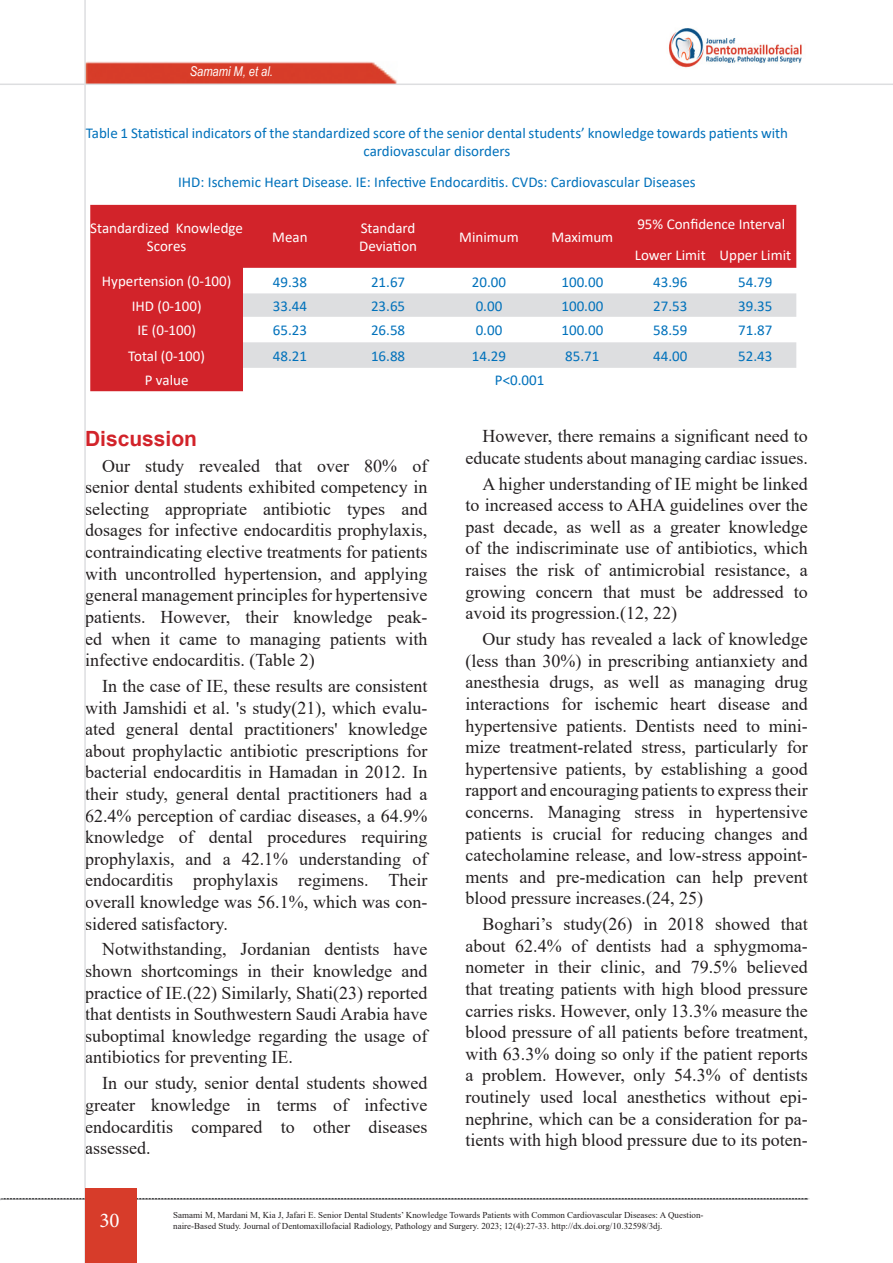
<style>
.page{position:relative;width:893px;height:1263px;background:#fff}
.page>*{position:absolute;margin:0;border:0;box-sizing:border-box;transform-origin:0 0}
.عنوان_اول{font:700 21px "Arial";color:#d2232a}
.t1{font:21px "Minion Pro";color:#fff}
.متن_اصلی{font:18px/21.6px "Times New Roman";color:#231f20;text-align:justify}
.عنوان_شکل_و_جدول{font:15px/18px "Calibri";color:#0071bb;text-align:center}
.عنوان_شکل_و_جدول-2{font:15px/18px "Calibri";color:#fff;text-align:center}
.t2{font:italic 13.5px "Arial Narrow";color:#fff}
.t3{font:9px "Times New Roman";color:#231f20}
</style>
<div class="page">
<img style="left:86px;top:61px;width:311px;height:22px">
<img style="left:668px;top:28px;width:134px;height:40px">
<hr style="left:0;top:84px;width:893px;height:1px;background:#dddee0">
<hr style="left:84px;top:0;width:2px;height:1263px;background:#dddee0">
<svg style="left:0;top:1198px;width:809px;height:2px"></svg>
<div style="left:86px;top:1188px;width:51px;height:75px;background:#d73c2a"></div>
<div style="left:90px;top:205px;width:706px;height:186px;background:#d2232a"></div>
<svg style="left:243px;top:268px;width:553px;height:123px"></svg>
<svg style="left:243px;top:293px;width:553px;height:75px"></svg>
<p class="t2" style="left:190px;top:62px;width:85px">Samami M, et al.</p>
<p class="عنوان_شکل_و_جدول" style="left:86px;top:124px;width:704px">Table 1 Statistical indicators of the standardized score of the senior dental students’ knowledge towards patients with cardiovascular disorders</p>
<p class="عنوان_شکل_و_جدول" style="left:178px;top:172px;width:519px">IHD: Ischemic Heart Disease. IE: Infective Endocarditis. CVDs: Cardiovascular Diseases</p>
<p class="عنوان_شکل_و_جدول-2" style="left:90px;top:219px;width:154px">Standardized Knowledge<br>Scores</p>
<p class="عنوان_شکل_و_جدول-2" style="left:272px;top:228px;width:37px">Mean</p>
<p class="عنوان_شکل_و_جدول-2" style="left:359px;top:219px;width:60px;text-align:left">Standard<br>Deviation</p>
<p class="عنوان_شکل_و_جدول-2" style="left:459px;top:228px;width:61px">Minimum</p>
<p class="عنوان_شکل_و_جدول-2" style="left:552px;top:228px;width:63px">Maximum</p>
<p class="عنوان_شکل_و_جدول-2" style="left:637px;top:214px;width:149px">95% Confidence Interval</p>
<p class="عنوان_شکل_و_جدول-2" style="left:635px;top:246px;width:73px">Lower Limit</p>
<p class="عنوان_شکل_و_جدول-2" style="left:719px;top:246px;width:73px">Upper Limit</p>
<p class="عنوان_شکل_و_جدول-2" style="left:102px;top:272px;width:131px">Hypertension (0-100)</p>
<p class="عنوان_شکل_و_جدول" style="left:273px;top:272px;width:36px">49.38</p>
<p class="عنوان_شکل_و_جدول" style="left:371px;top:272px;width:36px">21.67</p>
<p class="عنوان_شکل_و_جدول" style="left:472px;top:272px;width:36px">20.00</p>
<p class="عنوان_شکل_و_جدول" style="left:561px;top:272px;width:43px">100.00</p>
<p class="عنوان_شکل_و_جدول" style="left:653px;top:272px;width:36px">43.96</p>
<p class="عنوان_شکل_و_جدول" style="left:738px;top:272px;width:36px">54.79</p>
<p class="عنوان_شکل_و_جدول-2" style="left:132px;top:296px;width:71px">IHD (0-100)</p>
<p class="عنوان_شکل_و_جدول" style="left:273px;top:296px;width:36px">33.44</p>
<p class="عنوان_شکل_و_جدول" style="left:371px;top:296px;width:36px">23.65</p>
<p class="عنوان_شکل_و_جدول" style="left:476px;top:296px;width:28px">0.00</p>
<p class="عنوان_شکل_و_جدول" style="left:561px;top:296px;width:43px">100.00</p>
<p class="عنوان_شکل_و_جدول" style="left:653px;top:296px;width:36px">27.53</p>
<p class="عنوان_شکل_و_جدول" style="left:738px;top:296px;width:36px">39.35</p>
<p class="عنوان_شکل_و_جدول-2" style="left:137px;top:321px;width:60px">IE (0-100)</p>
<p class="عنوان_شکل_و_جدول" style="left:273px;top:321px;width:36px">65.23</p>
<p class="عنوان_شکل_و_جدول" style="left:371px;top:321px;width:36px">26.58</p>
<p class="عنوان_شکل_و_جدول" style="left:476px;top:321px;width:28px">0.00</p>
<p class="عنوان_شکل_و_جدول" style="left:561px;top:321px;width:43px">100.00</p>
<p class="عنوان_شکل_و_جدول" style="left:653px;top:321px;width:36px">58.59</p>
<p class="عنوان_شکل_و_جدول" style="left:738px;top:321px;width:36px">71.87</p>
<p class="عنوان_شکل_و_جدول-2" style="left:128px;top:346px;width:78px">Total (0-100)</p>
<p class="عنوان_شکل_و_جدول" style="left:273px;top:346px;width:36px">48.21</p>
<p class="عنوان_شکل_و_جدول" style="left:371px;top:346px;width:36px">16.88</p>
<p class="عنوان_شکل_و_جدول" style="left:472px;top:346px;width:36px">14.29</p>
<p class="عنوان_شکل_و_جدول" style="left:565px;top:346px;width:36px">85.71</p>
<p class="عنوان_شکل_و_جدول" style="left:653px;top:346px;width:36px">44.00</p>
<p class="عنوان_شکل_و_جدول" style="left:738px;top:346px;width:36px">52.43</p>
<p class="عنوان_شکل_و_جدول-2" style="left:145px;top:371px;width:45px">P value</p>
<p class="عنوان_شکل_و_جدول" style="left:495px;top:371px;width:51px">P&lt;0.001</p>
<p class="عنوان_اول" style="left:85px;top:424px;width:114px">Discussion</p>
<p class="متن_اصلی" style="left:85px;top:454px;width:344px;text-indent:17px">Our study revealed that over 80% of senior dental students exhibited competency in selecting appropriate antibiotic types and dosages for infective endocarditis prophylaxis, contraindicating elective treatments for patients with uncontrolled hypertension, and applying general management principles for hypertensive patients. However, their knowledge peak&shy;ed when it came to managing patients with infective endocarditis. (Table 2)</p>
<p class="متن_اصلی" style="left:85px;top:674px;width:344px;text-indent:17px">In the case of IE, these results are consistent with Jamshidi et al. 's study(21), which evalu&shy;ated general dental practitioners' knowledge about prophylactic antibiotic prescriptions for bacterial endocarditis in Hamadan in 2012. In their study, general dental practitioners had a 62.4% perception of cardiac diseases, a 64.9% knowledge of dental procedures requiring prophylaxis, and a 42.1% understanding of endocarditis prophylaxis regimens. Their overall knowledge was 56.1%, which was con&shy;sidered satisfactory.</p>
<p class="متن_اصلی" style="left:85px;top:938px;width:344px;text-indent:17px">Notwithstanding, Jordanian dentists have shown shortcomings in their knowledge and practice of IE.(22) Similarly, Shati(23) reported that dentists in Southwestern Saudi Arabia have suboptimal knowledge regarding the usage of antibiotics for preventing IE.</p>
<p class="متن_اصلی" style="left:85px;top:1072px;width:344px;text-indent:17px">In our study, senior dental students showed greater knowledge in terms of infective endocarditis compared to other diseases assessed.</p>
<p class="متن_اصلی" style="left:466px;top:425px;width:344px;text-align:right">However, there remains a significant need to educate students about managing cardiac issues.</p>
<p class="متن_اصلی" style="left:466px;top:472px;width:344px;text-indent:17px">A higher understanding of IE might be linked to increased access to AHA guidelines over the past decade, as well as a greater knowledge of the indiscriminate use of antibiotics, which raises the risk of antimicrobial resistance, a growing concern that must be addressed to avoid its progression.(12, 22)</p>
<p class="متن_اصلی" style="left:466px;top:628px;width:344px;text-indent:17px">Our study has revealed a lack of knowledge (less than 30%) in prescribing antianxiety and anesthesia drugs, as well as managing drug interactions for ischemic heart disease and hypertensive patients. Dentists need to mini&shy;mize treatment-related stress, particularly for hypertensive patients, by establishing a good rapport and encouraging patients to express their concerns. Managing stress in hypertensive patients is crucial for reducing changes and catecholamine release, and low-stress appoint&shy;ments and pre-medication can help prevent blood pressure increases.(24, 25)</p>
<p class="متن_اصلی" style="left:466px;top:913px;width:344px;text-indent:17px">Boghari’s study(26) in 2018 showed that about 62.4% of dentists had a sphygmoma&shy;nometer in their clinic, and 79.5% believed that treating patients with high blood pressure carries risks. However, only 13.3% measure the blood pressure of all patients before treatment, with 63.3% doing so only if the patient reports a problem. However, only 54.3% of dentists routinely used local anesthetics without epi&shy;nephrine, which can be a consideration for pa&shy;tients with high blood pressure due to its poten-</p>
<p class="t3" style="left:173px;top:1209px;width:532px">Samami M, Mardani M, Kia J, Jafari E. Senior Dental Students’ Knowledge Towards Patients with Common Cardiovascular Diseases: A Question-</p>
<p class="t1" style="left:99px;top:1206px;width:22px">30</p>
<p class="t3" style="left:173px;top:1220px;width:491px">naire-Based Study. Journal of Dentomaxillofacial Radiology, Pathology and Surgery. 2023; 12(4):27-33. http://dx.doi.org/10.32598/3dj.</p>
</div>
